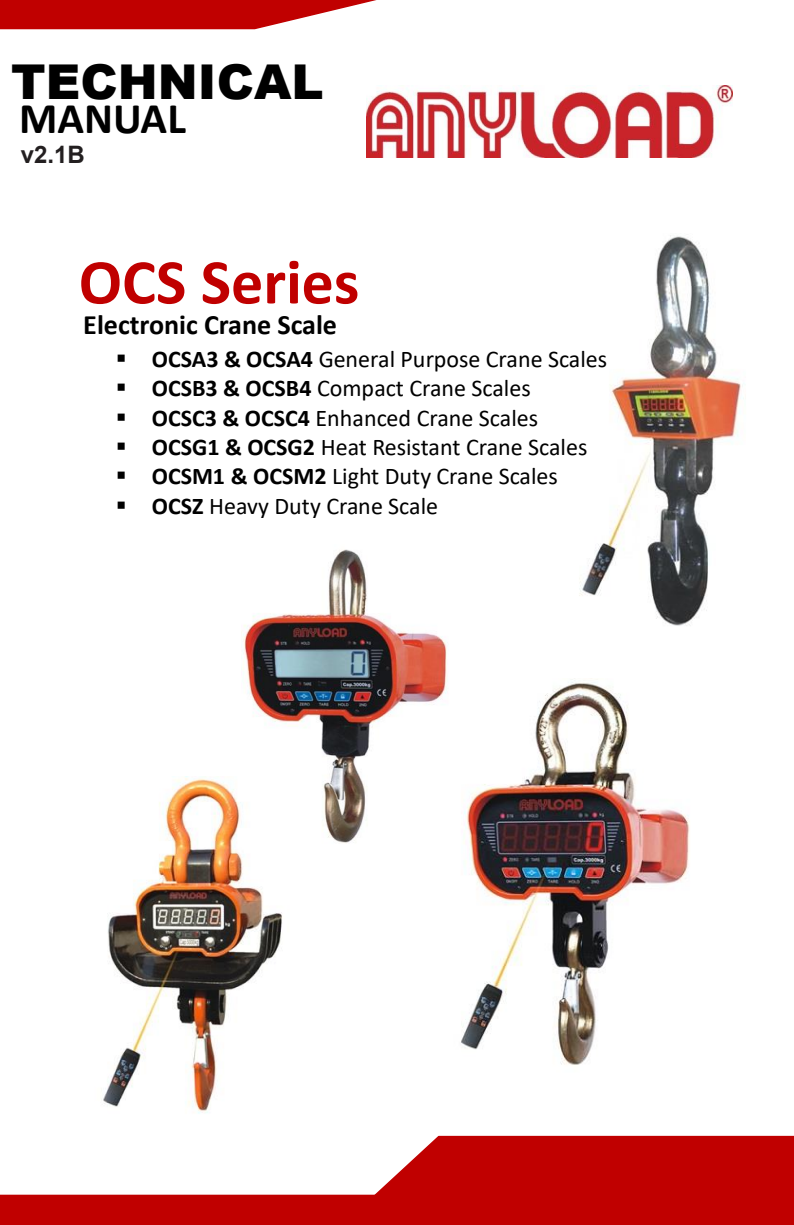
<style>
.page{position:relative;width:794px;height:1225px;background:#fff}
.page>*{position:absolute;margin:0;border:0;box-sizing:border-box;transform-origin:0 0}
.t1{font:700 64px "Calibri";color:#c00000}
.t2{font:900 48px "Arial";color:#000}
.t3{font:700 44px "Calibri";color:#000}
.t4{font:700 28px "Calibri";color:#000}
.t5{font:24px "Calibri";color:#000}
.t6{font:700 24px "Arial";color:#231f20}
.s1{font-weight:700}
</style>
<div class="page">
<img style="left:366px;top:86px;width:367px;height:72px">
<img style="left:461px;top:678px;width:229px;height:387px">
<img style="left:241px;top:549px;width:206px;height:294px">
<img style="left:103px;top:776px;width:190px;height:338px">
<img style="left:579px;top:235px;width:165px;height:391px">
<svg style="left:375px;top:1135px;width:419px;height:59px;background:#c51616"></svg>
<svg style="left:0;top:0;width:377px;height:30px"></svg>
<div style="left:0;top:1194px;width:794px;height:30px;background:#c00000"></div>
<h2 class="t2" style="left:11px;top:47px;width:314px">TECHNICAL</h2>
<h3 class="t3" style="left:19px;top:87px;width:168px">MANUAL</h3>
<p class="t6" style="left:21px;top:138px;width:66px">v2.1B</p>
<h1 class="t1" style="left:79px;top:237px;width:282px">OCS Series</h1>
<p class="t4" style="left:83px;top:305px;width:255px">Electronic Crane Scale</p>
<p class="t5" style="left:116px;top:342px;width:493px">▪ <span class="s1">OCSA3 &amp; OCSA4</span> General Purpose Crane Scales</p>
<p class="t5" style="left:116px;top:371px;width:416px">▪ <span class="s1">OCSB3 &amp; OCSB4</span> Compact Crane Scales</p>
<p class="t5" style="left:116px;top:401px;width:424px">▪ <span class="s1">OCSC3 &amp; OCSC4</span> Enhanced Crane Scales</p>
<p class="t5" style="left:116px;top:430px;width:473px">▪ <span class="s1">OCSG1 &amp; OCSG2</span> Heat Resistant Crane Scales</p>
<p class="t5" style="left:116px;top:460px;width:444px">▪ <span class="s1">OCSM1 &amp; OCSM2</span> Light Duty Crane Scales</p>
<p class="t5" style="left:116px;top:489px;width:324px">▪ <span class="s1">OCSZ</span> Heavy Duty Crane Scale</p>
</div>
